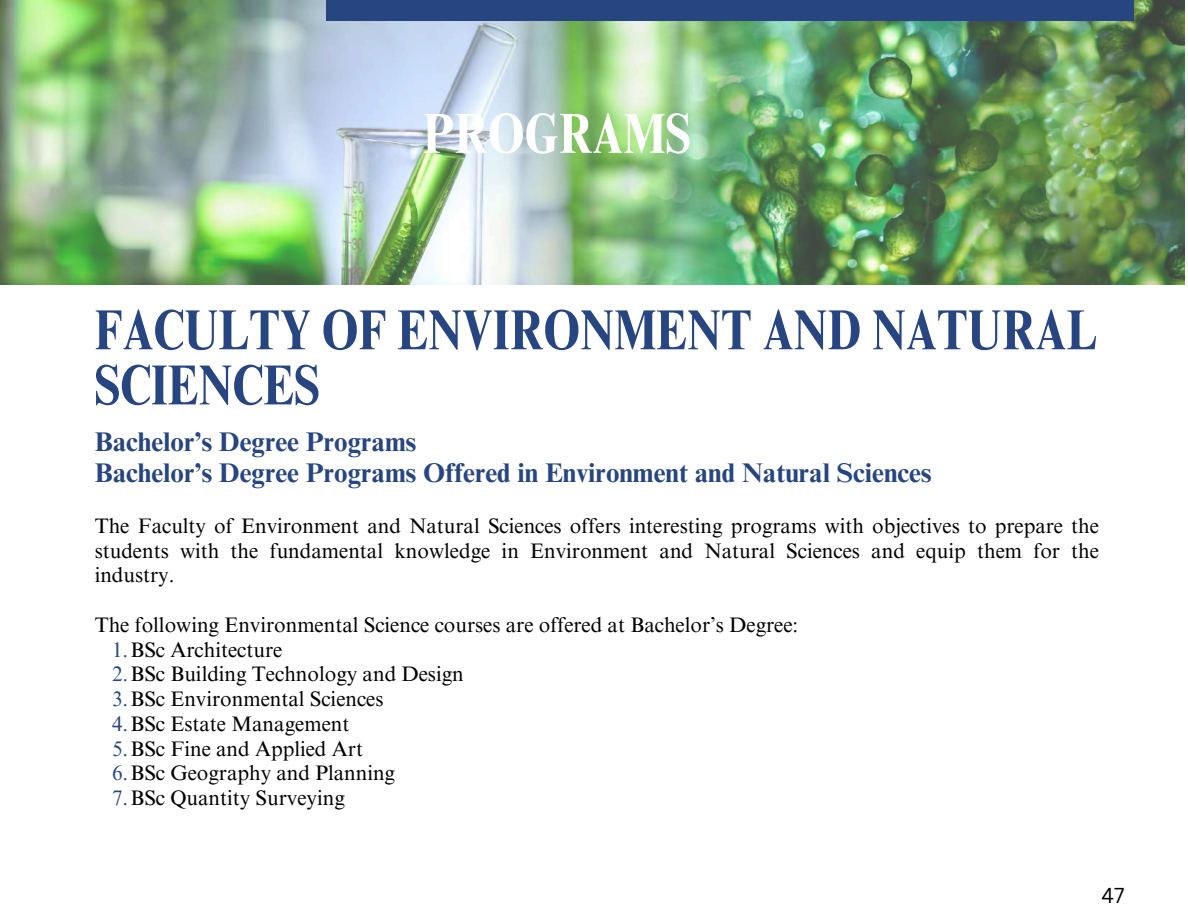
<style>
.page{position:relative;width:1188px;height:918px;background:#fff}
.page>*{position:absolute;margin:0;border:0;box-sizing:border-box;transform-origin:0 0}
.t1{font:700 condensed 57px/55.2px "Times NRMT Pro";color:#274581}
.t2{font:700 condensed 57px "Times NRMT Pro";color:#fff}
.t3{font:700 27px/31.5px "Times NRMT Pro";color:#274581}
.t4{font:21px/24.8px "Times NRMT Pro";color:#000;text-align:justify}
.t5{font:21px "Canva Sans";color:#000}
.s1{color:#274581}
</style>
<div class="page">
<img style="left:0;top:0;width:1184px;height:285px">
<div style="left:327px;top:0;width:807px;height:20px;background:#274581"></div>
<h1 class="t2" style="left:423px;top:112px;width:269px">PROGRAMS</h1>
<h1 class="t1" style="left:95px;top:309px;width:1004px">FACULTY OF ENVIRONMENT AND NATURAL<br>SCIENCES</h1>
<p class="t3" style="left:95px;top:429px;width:838px">Bachelor’s Degree Programs<br>Bachelor’s Degree Programs Offered in Environment and Natural Sciences</p>
<p class="t4" style="left:95px;top:516px;width:1006px">The Faculty of Environment and Natural Sciences offers interesting programs with objectives to prepare the students with the fundamental knowledge in Environment and Natural Sciences and equip them for the industry.</p>
<p class="t4" style="left:112px;top:615px;width:688px;text-align:left;text-indent:-17px">The following Environmental Science courses are offered at Bachelor’s Degree:<br><span class="s1">1.</span>BSc Architecture<br><span class="s1">2.</span>BSc Building Technology and Design<br><span class="s1">3.</span>BSc Environmental Sciences<br><span class="s1">4.</span>BSc Estate Management<br><span class="s1">5.</span>BSc Fine and Applied Art<br><span class="s1">6.</span>BSc Geography and Planning<br><span class="s1">7.</span>BSc Quantity Surveying</p>
<p class="t5" style="left:1102px;top:881px;width:25px">47</p>
</div>
